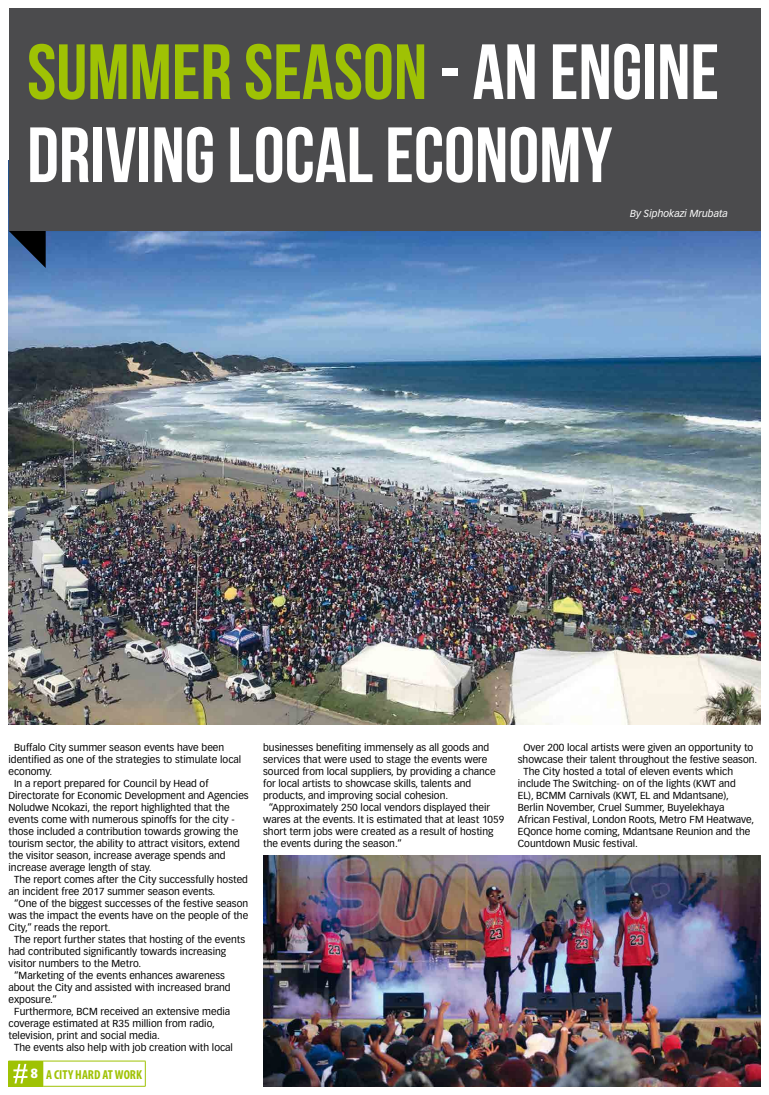
<style>
.page{position:relative;width:769px;height:1095px;background:#fff}
.page>*{position:absolute;margin:0;border:0;box-sizing:border-box;transform-origin:0 0}
.t1{font:700 78px/83px "Bebas Neue";color:#fff}
.t2{font:700 condensed 13px "Myriad Pro";color:#9fc204}
.t3{font:10px "Vectora LT Std";color:#000}
.t4{font:italic 10px "Vectora LT Std";color:#fff}
.s1{color:#9fc204}
.s2{font-family:"Vectora LT Std";font-weight:900;font-stretch:normal;color:#fff}
</style>
<div class="page">
<img style="left:9px;top:231px;width:751px;height:493px">
<img style="left:263px;top:855px;width:497px;height:231px">
<svg style="left:9px;top:231px;width:37px;height:37px"></svg>
<div style="left:9px;top:9px;width:751px;height:222px;background:#4b4b4d"></div>
<div style="left:9px;top:1060px;width:34px;height:25px;background:#9fc204"></div>
<hr style="left:9px;top:1085px;width:34px;height:1px;background:#9fc204">
<hr style="left:43px;top:1060px;width:102px;height:1px;background:#9fc204">
<svg style="left:43px;top:1061px;width:1px;height:24px"></svg>
<svg style="left:145px;top:1061px;width:1px;height:24px"></svg>
<hr style="left:43px;top:1085px;width:102px;height:1px;background:#9fc204">
<svg style="left:13px;top:1063px;width:14px;height:21px"></svg>
<h1 class="t1" style="left:27px;top:30px;width:693px"><span class="s1">SUMMER SEASON</span> - AN ENGINE<br>DRIVING LOCAL ECONOMY</h1>
<p class="t4" style="left:629px;top:207px;width:99px">By Siphokazi Mrubata</p>
<p class="t3" style="left:14px;top:741px;width:211px">Buffalo City summer season events have been</p>
<p class="t3" style="left:9px;top:753px;width:234px">identified as one of the strategies to stimulate local</p>
<p class="t3" style="left:9px;top:765px;width:45px">economy.</p>
<p class="t3" style="left:14px;top:777px;width:196px">In a report prepared for Council by Head of</p>
<p class="t3" style="left:9px;top:789px;width:241px">Directorate for Economic Development and Agencies</p>
<p class="t3" style="left:9px;top:801px;width:223px">Noludwe Ncokazi, the report highlighted that the</p>
<p class="t3" style="left:9px;top:813px;width:227px">events come with numerous spinoffs for the city -</p>
<p class="t3" style="left:9px;top:825px;width:231px">those included a contribution towards growing the</p>
<p class="t3" style="left:9px;top:837px;width:233px">tourism sector, the ability to attract visitors, extend</p>
<p class="t3" style="left:9px;top:849px;width:218px">the visitor season, increase average spends and</p>
<p class="t3" style="left:9px;top:861px;width:145px">increase average length of stay.</p>
<p class="t3" style="left:14px;top:873px;width:235px">The report comes after the City successfully hosted</p>
<p class="t3" style="left:9px;top:885px;width:208px">an incident free 2017 summer season events.</p>
<p class="t3" style="left:14px;top:897px;width:235px">“One of the biggest successes of the festive season</p>
<p class="t3" style="left:9px;top:909px;width:241px">was the impact the events have on the people of the</p>
<p class="t3" style="left:9px;top:921px;width:104px">City,” reads the report.</p>
<p class="t3" style="left:14px;top:933px;width:232px">The report further states that hosting of the events</p>
<p class="t3" style="left:9px;top:945px;width:219px">had contributed significantly towards increasing</p>
<p class="t3" style="left:9px;top:957px;width:134px">visitor numbers to the Metro.</p>
<p class="t3" style="left:14px;top:969px;width:212px">“Marketing of the events enhances awareness</p>
<p class="t3" style="left:9px;top:981px;width:223px">about the City and assisted with increased brand</p>
<p class="t3" style="left:9px;top:993px;width:50px">exposure.”</p>
<p class="t3" style="left:14px;top:1005px;width:217px">Furthermore, BCM received an extensive media</p>
<p class="t3" style="left:9px;top:1017px;width:208px">coverage estimated at R35 million from radio,</p>
<p class="t3" style="left:9px;top:1029px;width:153px">television, print and social media.</p>
<p class="t3" style="left:14px;top:1041px;width:220px">The events also help with job creation with local</p>
<h2 class="t2" style="left:30px;top:1065px;width:113px"><span class="s2">8</span> A CITY HARD AT WORK</h2>
<p class="t3" style="left:263px;top:741px;width:227px">businesses benefiting immensely as all goods and</p>
<p class="t3" style="left:263px;top:753px;width:226px">services that were used to stage the events were</p>
<p class="t3" style="left:263px;top:765px;width:234px">sourced from local suppliers, by providing a chance</p>
<p class="t3" style="left:263px;top:777px;width:209px">for local artists to showcase skills, talents and</p>
<p class="t3" style="left:263px;top:789px;width:186px">products, and improving social cohesion.</p>
<p class="t3" style="left:269px;top:801px;width:223px">“Approximately 250 local vendors displayed their</p>
<p class="t3" style="left:263px;top:813px;width:242px">wares at the events. It is estimated that at least 1059</p>
<p class="t3" style="left:263px;top:825px;width:232px">short term jobs were created as a result of hosting</p>
<p class="t3" style="left:263px;top:837px;width:140px">the events during the season.”</p>
<p class="t3" style="left:523px;top:741px;width:231px">Over 200 local artists were given an opportunity to</p>
<p class="t3" style="left:517px;top:753px;width:241px">showcase their talent throughout the festive season.</p>
<p class="t3" style="left:523px;top:765px;width:211px">The City hosted a total of eleven events which</p>
<p class="t3" style="left:517px;top:777px;width:219px">include The Switching- on of the lights (KWT and</p>
<p class="t3" style="left:517px;top:789px;width:212px">EL), BCMM Carnivals (KWT, EL and Mdantsane),</p>
<p class="t3" style="left:517px;top:801px;width:208px">Berlin November, Cruel Summer, Buyelekhaya</p>
<p class="t3" style="left:517px;top:813px;width:238px">African Festival, London Roots, Metro FM Heatwave,</p>
<p class="t3" style="left:517px;top:825px;width:234px">EQonce home coming, Mdantsane Reunion and the</p>
<p class="t3" style="left:517px;top:837px;width:122px">Countdown Music festival.</p>
</div>
